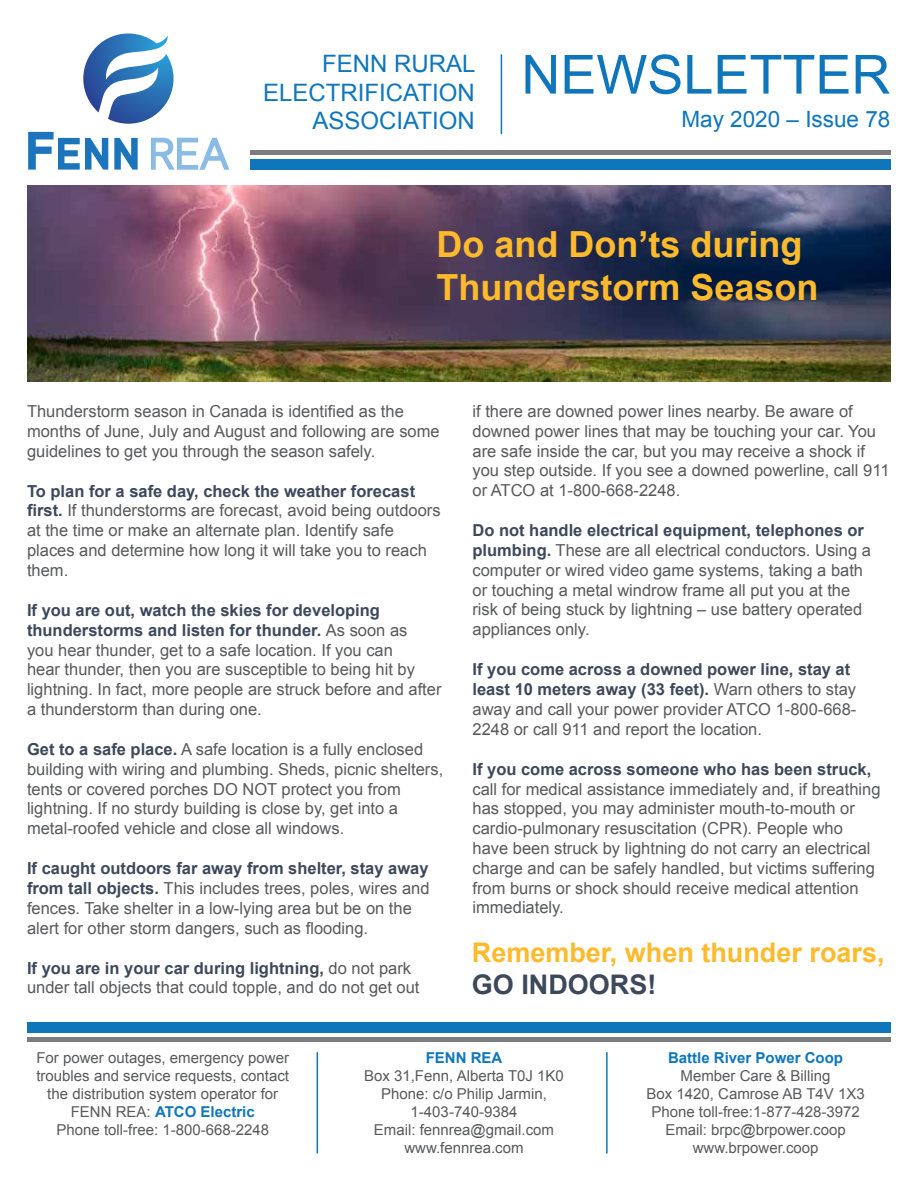
<style>
.page{position:relative;width:918px;height:1188px;background:#fff}
.page>*{position:absolute;margin:0;border:0;box-sizing:border-box;transform-origin:0 0}
.t1{font:54px "Arial";color:#0f76bc}
.t2{font:700 36px/43.2px "Arial";color:#fdba2c}
.t3{font:700 27px "Arial";color:#fdba2c}
.t4{font:700 27px "Arial";color:#3d485b}
.t5{font:24px/28.8px "Arial";color:#0f76bc;text-align:right}
.t6{font:22.5px "Arial";color:#0f76bc}
.t7{font:16.5px/19.8px "Arial";color:#58595b}
.t8{font:700 16.5px "Arial";color:#3d485b}
.t9{font:15px/18px "Arial";color:#58595b;text-align:center}
.t10{font:700 15px "Arial";color:#0f76bc}
.s1{font-weight:700;color:#3d485b}
.s2{font-weight:700;color:#0f76bc}
</style>
<div class="page">
<img style="left:27px;top:186px;width:864px;height:196px">
<svg style="left:83px;top:33px;width:91px;height:91px"></svg>
<svg style="left:151px;top:138px;width:78px;height:32px"></svg>
<svg style="left:28px;top:132px;width:80px;height:38px"></svg>
<svg style="left:114px;top:138px;width:24px;height:32px"></svg>
<hr style="left:501px;top:54px;width:1px;height:80px;background:#0f76bc">
<div style="left:251px;top:159px;width:640px;height:11px;background:#0f76bc"></div>
<div style="left:27px;top:1023px;width:864px;height:10px;background:#0f76bc"></div>
<div style="left:251px;top:150px;width:640px;height:5px;background:#7d7d7d"></div>
<div style="left:27px;top:1037px;width:864px;height:5px;background:#7d7d7d"></div>
<hr style="left:317px;top:1052px;width:1px;height:102px;background:#0f76bc">
<hr style="left:606px;top:1052px;width:2px;height:102px;background:#0f76bc">
<h3 class="t5" style="left:263px;top:49px;width:214px">FENN RURAL<br>ELECTRIFICATION<br>ASSOCIATION</h3>
<h1 class="t1" style="left:521px;top:39px;width:371px">NEWSLETTER</h1>
<h3 class="t6" style="left:682px;top:105px;width:210px">May 2020 – Issue 78</h3>
<h2 class="t2" style="left:436px;top:224px;width:384px">Do and Don’ts during<br>Thunderstorm Season</h2>
<p class="t7" style="left:27px;top:401px;width:414px">Thunderstorm season in Canada is identified as the months of June, July and August and following are some guidelines to get you through the season safely.</p>
<p class="t7" style="left:27px;top:481px;width:415px"><span class="s1">To plan for a safe day, check the weather forecast first.</span> If thunderstorms are forecast, avoid being outdoors at the time or make an alternate plan. Identify safe places and determine how long it will take you to reach them.</p>
<p class="t7" style="left:27px;top:600px;width:416px"><span class="s1">If you are out, watch the skies for developing thunderstorms and listen for thunder.</span> As soon as<br>you hear thunder, get to a safe location. If you can<br>hear thunder, then you are susceptible to being hit by lightning. In fact, more people are struck before and after a thunderstorm than during one.</p>
<p class="t7" style="left:27px;top:739px;width:418px"><span class="s1">Get to a safe place.</span> A safe location is a fully enclosed building with wiring and plumbing. Sheds, picnic shelters, tents or covered porches DO NOT protect you from lightning. If no sturdy building is close by, get into a metal-roofed vehicle and close all windows.</p>
<p class="t7" style="left:27px;top:859px;width:404px"><span class="s1">If caught outdoors far away from shelter, stay away from tall objects.</span> This includes trees, poles, wires and fences. Take shelter in a low-lying area but be on the alert for other storm dangers, such as flooding.</p>
<p class="t7" style="left:27px;top:958px;width:394px"><span class="s1">If you are in your car during lightning,</span> do not park under tall objects that could topple, and do not get out</p>
<p class="t7" style="left:472px;top:401px;width:419px">if there are downed power lines nearby. Be aware of downed power lines that may be touching your car. You are safe inside the car, but you may receive a shock if you step outside. If you see a downed powerline, call 911 or ATCO at 1-800-668-2248.</p>
<p class="t7" style="left:472px;top:521px;width:400px"><span class="s1">Do not handle electrical equipment, telephones or plumbing.</span> These are all electrical conductors. Using a computer or wired video game systems, taking a bath or touching a metal windrow frame all put you at the risk of being stuck by lightning – use battery operated appliances only.</p>
<p class="t7" style="left:472px;top:660px;width:385px"><span class="s1">If you come across a downed power line, stay at least 10 meters away (33 feet).</span> Warn others to stay away and call your power provider ATCO 1-800-668- 2248 or call 911 and report the location.</p>
<p class="t8" style="left:472px;top:758px;width:400px">If you come across someone who has been struck,</p>
<p class="t7" style="left:472px;top:779px;width:410px">call for medical assistance immediately and, if breathing has stopped, you may administer mouth-to-mouth or cardio-pulmonary resuscitation (CPR). People who have been struck by lightning do not carry an electrical charge and can be safely handled, but victims suffering from burns or shock should receive medical attention immediately.</p>
<h3 class="t3" style="left:472px;top:934px;width:414px">Remember, when thunder roars,</h3>
<h3 class="t4" style="left:472px;top:967px;width:186px">GO INDOORS!</h3>
<p class="t9" style="left:36px;top:1049px;width:254px">For power outages, emergency power troubles and service requests, contact the distribution system operator for FENN REA: <span class="s2">ATCO Electric<br></span>Phone toll-free: 1-800-668-2248</p>
<p class="t10" style="left:668px;top:1048px;width:177px">Battle River Power Coop</p>
<p class="t10" style="left:426px;top:1048px;width:78px">FENN REA</p>
<p class="t9" style="left:364px;top:1067px;width:201px">Box 31,Fenn, Alberta T0J 1K0<br>Phone: c/o Philip Jarmin,<br>1-403-740-9384<br>Email: fennrea@gmail.com www.fennrea.com</p>
<p class="t9" style="left:647px;top:1067px;width:220px">Member Care &amp; Billing<br>Box 1420, Camrose AB T4V 1X3<br>Phone toll-free:1-877-428-3972<br>Email: brpc@brpower.coop www.brpower.coop</p>
</div>
